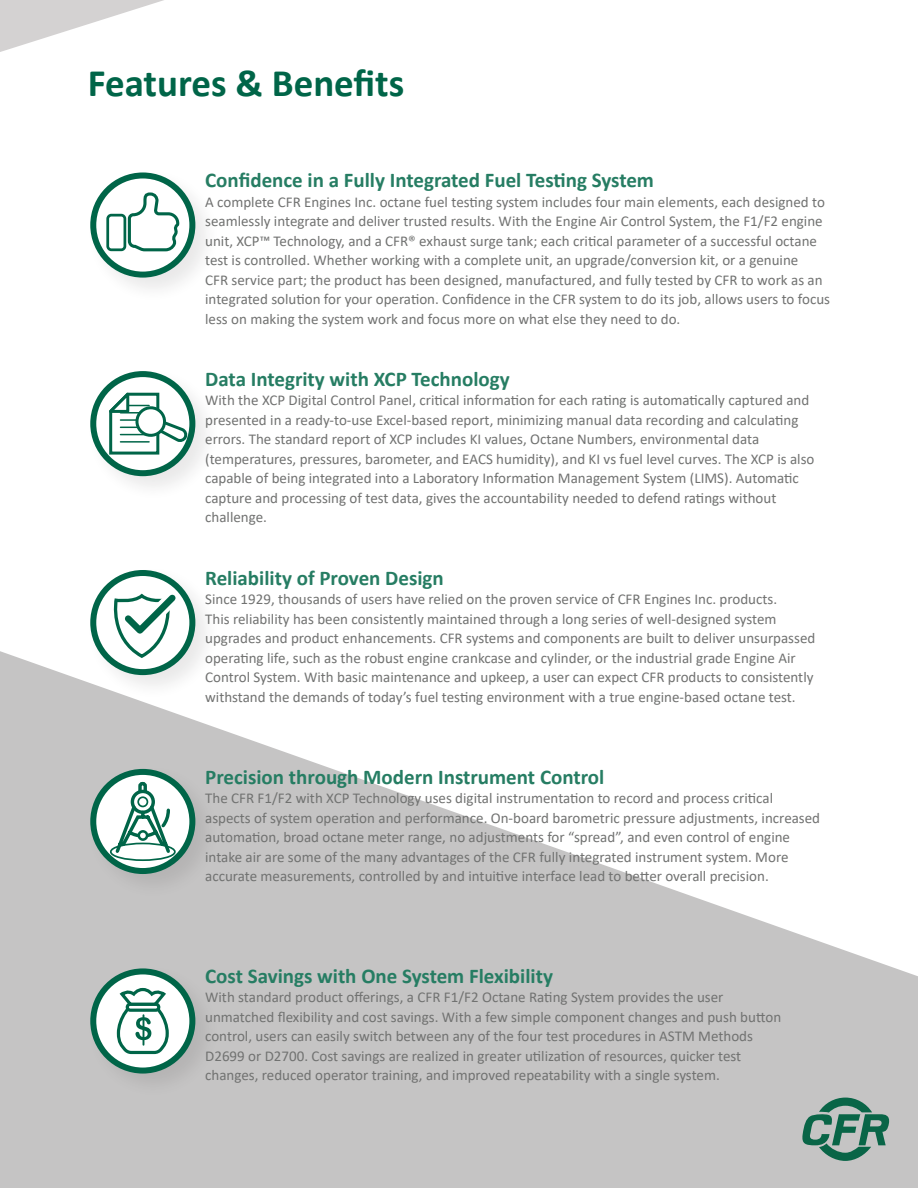
<style>
.page{position:relative;width:918px;height:1188px;background:#fff}
.page>*{position:absolute;margin:0;border:0;box-sizing:border-box;transform-origin:0 0}
.Head_1{font:700 39px "Calibri";color:#006548}
.Body_Hd_grn{font:700 21px "Calibri";color:#267d63}
.Body{font:15px/19.5px "Calibri";color:#717271}
</style>
<div class="page">
<svg style="left:0;top:0;width:164px;height:52px"></svg>
<svg style="left:0;top:651px;width:918px;height:537px;fill:#c5c4c4"></svg>
<svg style="left:801px;top:1098px;width:89px;height:63px;background:#799e92"></svg>
<div style="left:86px;top:168px;width:135px;height:135px;background:#231f20;opacity:.1"></div>
<svg style="left:93px;top:175px;width:99px;height:100px"></svg>
<div style="left:90px;top:172px;width:105px;height:106px;border:6px solid #006548;border-radius:50%"></div>
<div style="left:86px;top:367px;width:135px;height:134px;background:#231f20;opacity:.1"></div>
<svg style="left:93px;top:374px;width:99px;height:99px"></svg>
<div style="left:90px;top:371px;width:105px;height:105px;border:6px solid #006548;border-radius:50%"></div>
<div style="left:86px;top:566px;width:135px;height:134px;background:#231f20;opacity:.1"></div>
<svg style="left:93px;top:573px;width:99px;height:99px"></svg>
<div style="left:90px;top:570px;width:105px;height:105px;border:6px solid #006548;border-radius:50%"></div>
<div style="left:86px;top:765px;width:135px;height:134px;background:#231f20;opacity:.1"></div>
<svg style="left:93px;top:772px;width:99px;height:99px"></svg>
<div style="left:90px;top:769px;width:105px;height:105px;border:6px solid #006548;border-radius:50%"></div>
<div style="left:86px;top:964px;width:135px;height:135px;background:#231f20;opacity:.1"></div>
<svg style="left:93px;top:971px;width:99px;height:100px"></svg>
<div style="left:90px;top:968px;width:105px;height:106px;border:6px solid #006548;border-radius:50%"></div>
<svg style="left:103px;top:387px;width:85px;height:69px"></svg>
<div style="left:138px;top:782px;width:9px;height:15px;border:3px solid #006548;border-radius:2px"></div>
<div style="left:110px;top:843px;width:66px;height:18px;border:2px solid #006548;border-radius:50%"></div>
<svg style="left:132px;top:791px;width:21px;height:21px"></svg>
<div style="left:131px;top:790px;width:24px;height:24px;border:3px solid #006548;border-radius:50%"></div>
<div style="left:137px;top:796px;width:11px;height:11px;border:2px solid #006548;border-radius:50%"></div>
<svg style="left:113px;top:803px;width:60px;height:53px"></svg>
<svg style="left:126px;top:191px;width:54px;height:64px"></svg>
<div style="left:108px;top:215px;width:17px;height:35px;background:#fff;border-radius:4px"></div>
<div style="left:106px;top:214px;width:20px;height:37px;border:3px solid #006548;border-radius:4px"></div>
<svg style="left:108px;top:578px;width:84px;height:83px"></svg>
<svg style="left:115px;top:985px;width:55px;height:71px"></svg>
<p class="Head_1" style="left:88px;top:55px;width:318px">Features &amp; Benefits</p>
<p class="Body_Hd_grn" style="left:205px;top:165px;width:450px">Confidence in a Fully Integrated Fuel Testing System</p>
<p class="Body" style="left:205px;top:192px;width:626px">A complete CFR Engines Inc. octane fuel testing system includes four main elements, each designed to seamlessly integrate and deliver trusted results. With the Engine Air Control System, the F1/F2 engine unit, XCP™ Technology, and a CFR® exhaust surge tank; each critical parameter of a successful octane test is controlled. Whether working with a complete unit, an upgrade/conversion kit, or a genuine<br>CFR service part; the product has been designed, manufactured, and fully tested by CFR to work as an integrated solution for your operation. Confidence in the CFR system to do its job, allows users to focus less on making the system work and focus more on what else they need to do.</p>
<p class="Body_Hd_grn" style="left:205px;top:364px;width:306px">Data Integrity with XCP Technology</p>
<p class="Body" style="left:205px;top:390px;width:611px">With the XCP Digital Control Panel, critical information for each rating is automatically captured and presented in a ready-to-use Excel-based report, minimizing manual data recording and calculating errors. The standard report of XCP includes KI values, Octane Numbers, environmental data (temperatures, pressures, barometer, and EACS humidity), and KI vs fuel level curves. The XCP is also capable of being integrated into a Laboratory Information Management System (LIMS). Automatic capture and processing of test data, gives the accountability needed to defend ratings without challenge.</p>
<p class="Body_Hd_grn" style="left:205px;top:563px;width:240px">Reliability of Proven Design</p>
<p class="Body" style="left:205px;top:589px;width:612px">Since 1929, thousands of users have relied on the proven service of CFR Engines Inc. products.<br>This reliability has been consistently maintained through a long series of well-designed system upgrades and product enhancements. CFR systems and components are built to deliver unsurpassed operating life, such as the robust engine crankcase and cylinder, or the industrial grade Engine Air Control System. With basic maintenance and upkeep, a user can expect CFR products to consistently withstand the demands of today’s fuel testing environment with a true engine-based octane test.</p>
<p class="Body_Hd_grn" style="left:205px;top:762px;width:401px">Precision through Modern Instrument Control</p>
<p class="Body" style="left:205px;top:788px;width:616px">The CFR F1/F2 with XCP Technology uses digital instrumentation to record and process critical aspects of system operation and performance. On-board barometric pressure adjustments, increased automation, broad octane meter range, no adjustments for “spread”, and even control of engine intake air are some of the many advantages of the CFR fully integrated instrument system. More</p>
<p class="Body" style="left:205px;top:866px;width:565px">accurate measurements, controlled by and intuitive interface lead to better overall precision.</p>
<p class="Body_Hd_grn" style="left:205px;top:961px;width:349px">Cost Savings with One System Flexibility</p>
<p class="Body" style="left:205px;top:987px;width:578px">With standard product offerings, a CFR F1/F2 Octane Rating System provides the user unmatched flexibility and cost savings. With a few simple component changes and push button control, users can easily switch between any of the four test procedures in ASTM Methods D2699 or D2700. Cost savings are realized in greater utilization of resources, quicker test changes, reduced operator training, and improved repeatability with a single system.</p>
</div>
